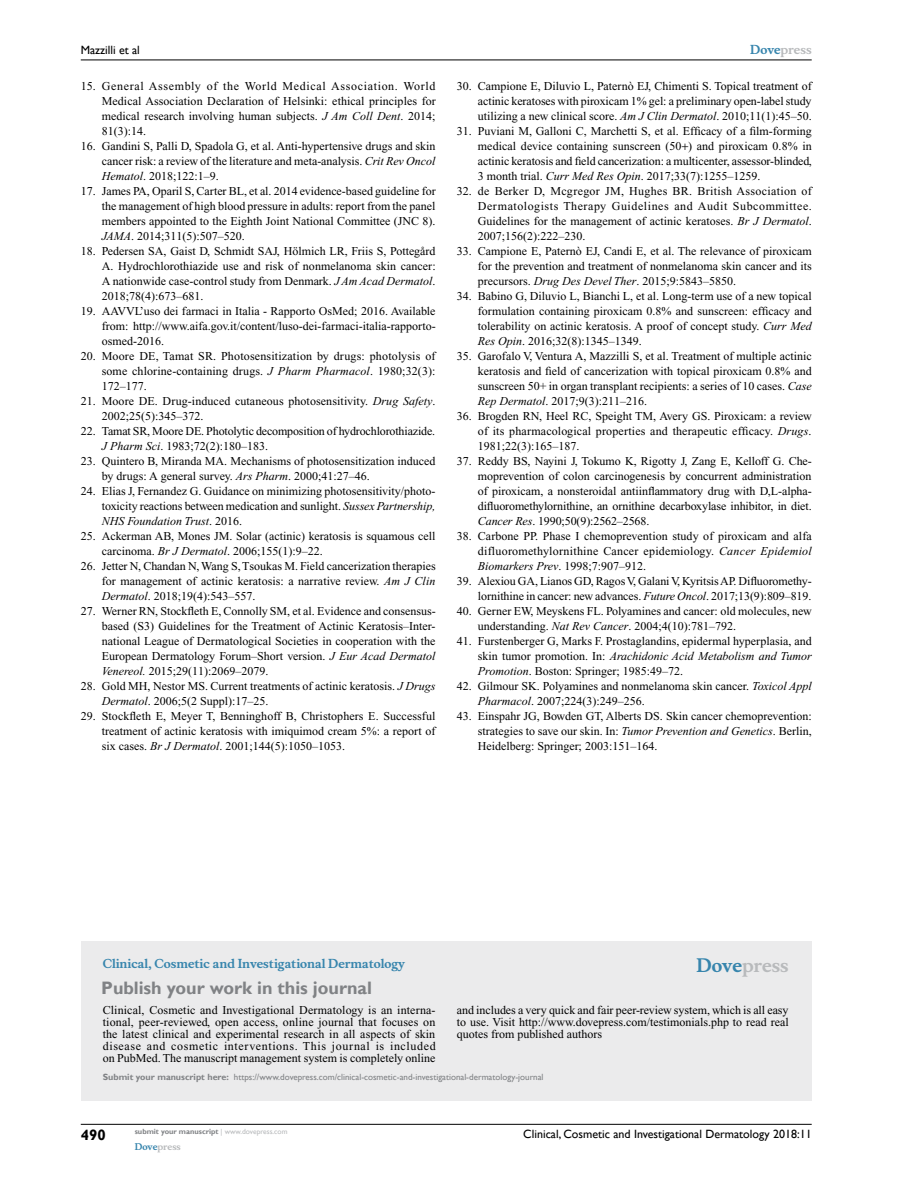
<style>
.page{position:relative;width:918px;height:1188px;background:#fff}
.page>*{position:absolute;margin:0;border:0;box-sizing:border-box;transform-origin:0 0}
.t1{font:700 18px "Gill Sans";color:#808285}
.t2{font:700 18px "Musee";color:#b8babc}
.t3{font:700 15px "Gill Sans";color:#000}
.t4{font:12px/15px "Times New Roman";color:#000;text-align:justify}
.t5{font:12px "Gill Sans";color:#000}
.t6{font:700 12px "Musee";color:#3785ad}
.t7{font:700 12px "Musee";color:#b8babc}
.t8{font:9px "Gill Sans";color:#808285}
.t9{font:700 9px "Musee";color:#b8babc}
.t10{font:700 7.5px "Gill Sans";color:#808285}
.s1{font-style:italic}
.s2{color:#3785ad}
.s3{font-weight:700}
.s4{font-weight:400;color:#b8babc}
</style>
<div class="page">
<div style="left:81px;top:941px;width:731px;height:159px;background:#ebebec"></div>
<hr style="left:81px;top:1124px;width:731px;height:1px;background:#000">
<hr style="left:81px;top:60px;width:731px;height:1px;background:#000">
<p class="t5" style="left:81px;top:43px;width:61px">Mazzilli et al</p>
<p class="t4" style="left:102px;top:79px;width:336px;text-indent:-21px">15. General Assembly of the World Medical Association. World Medical Association Declaration of Helsinki: ethical principles for medical research involving human subjects. <span class="s1">J Am Coll Dent</span>. 2014; 81(3):14.</p>
<p class="t4" style="left:102px;top:139px;width:335px;text-indent:-21px">16. Gandini S, Palli D, Spadola G, et al. Anti-hypertensive drugs and skin cancer risk: a review of the literature and meta-analysis. <span class="s1">Crit Rev Oncol Hematol</span>. 2018;122:1–9.</p>
<p class="t4" style="left:102px;top:184px;width:335px;text-indent:-21px">17. James PA, Oparil S, Carter BL, et al. 2014 evidence-based guideline for the management of high blood pressure in adults: report from the panel members appointed to the Eighth Joint National Committee (JNC 8).<br><span class="s1">JAMA</span>. 2014;311(5):507–520.</p>
<p class="t4" style="left:102px;top:244px;width:335px;text-indent:-21px">18. Pedersen SA, Gaist D, Schmidt SAJ, Hölmich LR, Friis S, Pottegård A. Hydrochlorothiazide use and risk of nonmelanoma skin cancer:<br>A nationwide case-control study from Denmark. <span class="s1">J Am Acad Dermatol</span>.<br>2018;78(4):673–681.</p>
<p class="t4" style="left:102px;top:304px;width:336px;text-indent:-21px">19. AAVVL’uso dei farmaci in Italia - Rapporto OsMed; 2016. Available from: http://www.aifa.gov.it/content/luso-dei-farmaci-italia-rapporto&shy;osmed-2016.</p>
<p class="t4" style="left:102px;top:349px;width:335px;text-indent:-21px">20. Moore DE, Tamat SR. Photosensitization by drugs: photolysis of some chlorine-containing drugs. <span class="s1">J Pharm Pharmacol</span>. 1980;32(3):<br>172–177.</p>
<p class="t4" style="left:102px;top:394px;width:335px;text-indent:-21px">21. Moore DE. Drug-induced cutaneous photosensitivity. <span class="s1">Drug Safety</span>.<br>2002;25(5):345–372.</p>
<p class="t4" style="left:102px;top:424px;width:335px;text-indent:-21px">22. Tamat SR, Moore DE. Photolytic decomposition of hydrochlorothiazide.<br><span class="s1">J Pharm Sci</span>. 1983;72(2):180–183.</p>
<p class="t4" style="left:102px;top:454px;width:335px;text-indent:-21px">23. Quintero B, Miranda MA. Mechanisms of photosensitization induced by drugs: A general survey. <span class="s1">Ars Pharm</span>. 2000;41:27–46.</p>
<p class="t4" style="left:102px;top:484px;width:335px;text-indent:-21px">24. Elias J, Fernandez G. Guidance on minimizing photosensitivity/photo&shy;toxicity reactions between medication and sunlight. <span class="s1">Sussex Partnership, NHS Foundation Trust</span>. 2016.</p>
<p class="t4" style="left:102px;top:529px;width:335px;text-indent:-21px">25. Ackerman AB, Mones JM. Solar (actinic) keratosis is squamous cell carcinoma. <span class="s1">Br J Dermatol</span>. 2006;155(1):9–22.</p>
<p class="t4" style="left:102px;top:559px;width:335px;text-indent:-21px">26. Jetter N, Chandan N, Wang S, Tsoukas M. Field cancerization therapies for management of actinic keratosis: a narrative review. <span class="s1">Am J Clin Dermatol</span>. 2018;19(4):543–557.</p>
<p class="t4" style="left:102px;top:604px;width:335px;text-indent:-21px">27. Werner RN, Stockfleth E, Connolly SM, et al. Evidence and consensus&shy;based (S3) Guidelines for the Treatment of Actinic Keratosis–Inter&shy;national League of Dermatological Societies in cooperation with the European Dermatology Forum–Short version. <span class="s1">J Eur Acad Dermatol Venereol.</span> 2015;29(11):2069–2079.</p>
<p class="t4" style="left:102px;top:679px;width:335px;text-indent:-21px">28. Gold MH, Nestor MS. Current treatments of actinic keratosis. <span class="s1">J Drugs<br>Dermatol</span>. 2006;5(2 Suppl):17–25.</p>
<p class="t4" style="left:102px;top:709px;width:335px;text-indent:-21px">29. Stockfleth E, Meyer T, Benninghoff B, Christophers E. Successful treatment of actinic keratosis with imiquimod cream 5%: a report of six cases. <span class="s1">Br J Dermatol</span>. 2001;144(5):1050–1053.</p>
<p class="t7" style="left:750px;top:43px;width:63px"><span class="s2">Dove</span>press</p>
<p class="t4" style="left:478px;top:79px;width:335px;text-indent:-21px">30. Campione E, Diluvio L, Paternò EJ, Chimenti S. Topical treatment of actinic keratoses with piroxicam 1% gel: a preliminary open-label study utilizing a new clinical score. <span class="s1">Am J Clin Dermatol</span>. 2010;11(1):45–50.</p>
<p class="t4" style="left:478px;top:124px;width:335px;text-indent:-21px">31. Puviani M, Galloni C, Marchetti S, et al. Efficacy of a film-forming medical device containing sunscreen (50 ) and piroxicam 0.8% in actinic keratosis and field cancerization: a multicenter, assessor-blinded, 3 month trial. <span class="s1">Curr Med Res Opin</span>. 2017;33(7):1255–1259.</p>
<p class="t4" style="left:478px;top:184px;width:336px;text-indent:-21px">32. de Berker D, Mcgregor JM, Hughes BR. British Association of Dermatologists Therapy Guidelines and Audit Subcommittee.<br>Guidelines for the management of actinic keratoses. <span class="s1">Br J Dermatol</span>.<br>2007;156(2):222–230.</p>
<p class="t4" style="left:478px;top:244px;width:335px;text-indent:-21px">33. Campione E, Paternò EJ, Candi E, et al. The relevance of piroxicam for the prevention and treatment of nonmelanoma skin cancer and its precursors. <span class="s1">Drug Des Devel Ther</span>. 2015;9:5843–5850.</p>
<p class="t4" style="left:478px;top:289px;width:335px;text-indent:-21px">34. Babino G, Diluvio L, Bianchi L, et al. Long-term use of a new topical formulation containing piroxicam 0.8% and sunscreen: efficacy and tolerability on actinic keratosis. A proof of concept study. <span class="s1">Curr Med Res Opin</span>. 2016;32(8):1345–1349.</p>
<p class="t4" style="left:478px;top:349px;width:335px;text-indent:-21px">35. Garofalo V, Ventura A, Mazzilli S, et al. Treatment of multiple actinic keratosis and field of cancerization with topical piroxicam 0.8% and sunscreen 50+ in organ transplant recipients: a series of 10 cases. <span class="s1">Case Rep Dermatol</span>. 2017;9(3):211–216.</p>
<p class="t4" style="left:478px;top:409px;width:335px;text-indent:-21px">36. Brogden RN, Heel RC, Speight TM, Avery GS. Piroxicam: a review of its pharmacological properties and therapeutic efficacy. <span class="s1">Drugs</span>.<br>1981;22(3):165–187.</p>
<p class="t4" style="left:478px;top:454px;width:335px;text-indent:-21px">37. Reddy BS, Nayini J, Tokumo K, Rigotty J, Zang E, Kelloff G. Che&shy;moprevention of colon carcinogenesis by concurrent administration of piroxicam, a nonsteroidal antiinflammatory drug with D,L-alpha&shy;difluoromethylornithine, an ornithine decarboxylase inhibitor, in diet.<br><span class="s1">Cancer Res</span>. 1990;50(9):2562–2568.</p>
<p class="t4" style="left:478px;top:529px;width:335px;text-indent:-21px">38. Carbone PP. Phase I chemoprevention study of piroxicam and alfa difluoromethylornithine Cancer epidemiology. <span class="s1">Cancer Epidemiol Biomarkers Prev</span>. 1998;7:907–912.</p>
<p class="t4" style="left:457px;top:574px;width:356px;text-align:right">39. Alexiou GA, Lianos GD, Ragos V, Galani V, Kyritsis AP. Difluoromethy&shy;lornithine in cancer: new advances. <span class="s1">Future Oncol</span>. 2017;13(9):809–819.</p>
<p class="t4" style="left:478px;top:604px;width:335px;text-indent:-21px">40. Gerner EW, Meyskens FL. Polyamines and cancer: old molecules, new understanding. <span class="s1">Nat Rev Cancer</span>. 2004;4(10):781–792.</p>
<p class="t4" style="left:478px;top:634px;width:335px;text-indent:-21px">41. Furstenberger G, Marks F. Prostaglandins, epidermal hyperplasia, and skin tumor promotion. In: <span class="s1">Arachidonic Acid Metabolism and Tumor Promotion</span>. Boston: Springer; 1985:49–72.</p>
<p class="t4" style="left:478px;top:679px;width:335px;text-indent:-21px">42. Gilmour SK. Polyamines and nonmelanoma skin cancer. <span class="s1">Toxicol Appl<br>Pharmacol</span>. 2007;224(3):249–256.</p>
<p class="t4" style="left:478px;top:709px;width:335px;text-indent:-21px">43. Einspahr JG, Bowden GT, Alberts DS. Skin cancer chemoprevention: strategies to save our skin. In: <span class="s1">Tumor Prevention and Genetics</span>. Berlin, Heidelberg: Springer; 2003:151–164.</p>
<p class="t6" style="left:103px;top:956px;width:304px">Clinical, Cosmetic and Investigational Dermatology</p>
<h1 class="t1" style="left:101px;top:977px;width:272px">Publish your work in this journal</h1>
<h1 class="t2" style="left:697px;top:955px;width:94px"><span class="s2">Dove</span>press</h1>
<p class="t4" style="left:103px;top:1004px;width:334px;line-height:12px">Clinical, Cosmetic and Investigational Dermatology is an interna&shy;tional, peer-reviewed, open access, online journal that focuses on the latest clinical and experimental research in all aspects of skin disease and cosmetic interventions. This journal is included on PubMed. The manuscript management system is completely online</p>
<p class="t4" style="left:457px;top:1004px;width:333px;line-height:12px">and includes a very quick and fair peer-review system, which is all easy to use. Visit http://www.dovepress.com/testimonials.php to read real quotes from published authors</p>
<p class="t8" style="left:103px;top:1072px;width:442px"><span class="s3">Submit your manuscript here:</span> https://www.dovepress.com/clinical-cosmetic-and-investigational-dermatology-journal</p>
<p class="t3" style="left:81px;top:1126px;width:26px">490</p>
<p class="t10" style="left:135px;top:1127px;width:154px">submit your manuscript <span class="s4">| www.dovepress.com</span></p>
<p class="t9" style="left:135px;top:1141px;width:48px"><span class="s2">Dove</span>press</p>
<p class="t5" style="left:523px;top:1127px;width:290px">Clinical, Cosmetic and Investigational Dermatology 2018:11</p>
</div>
